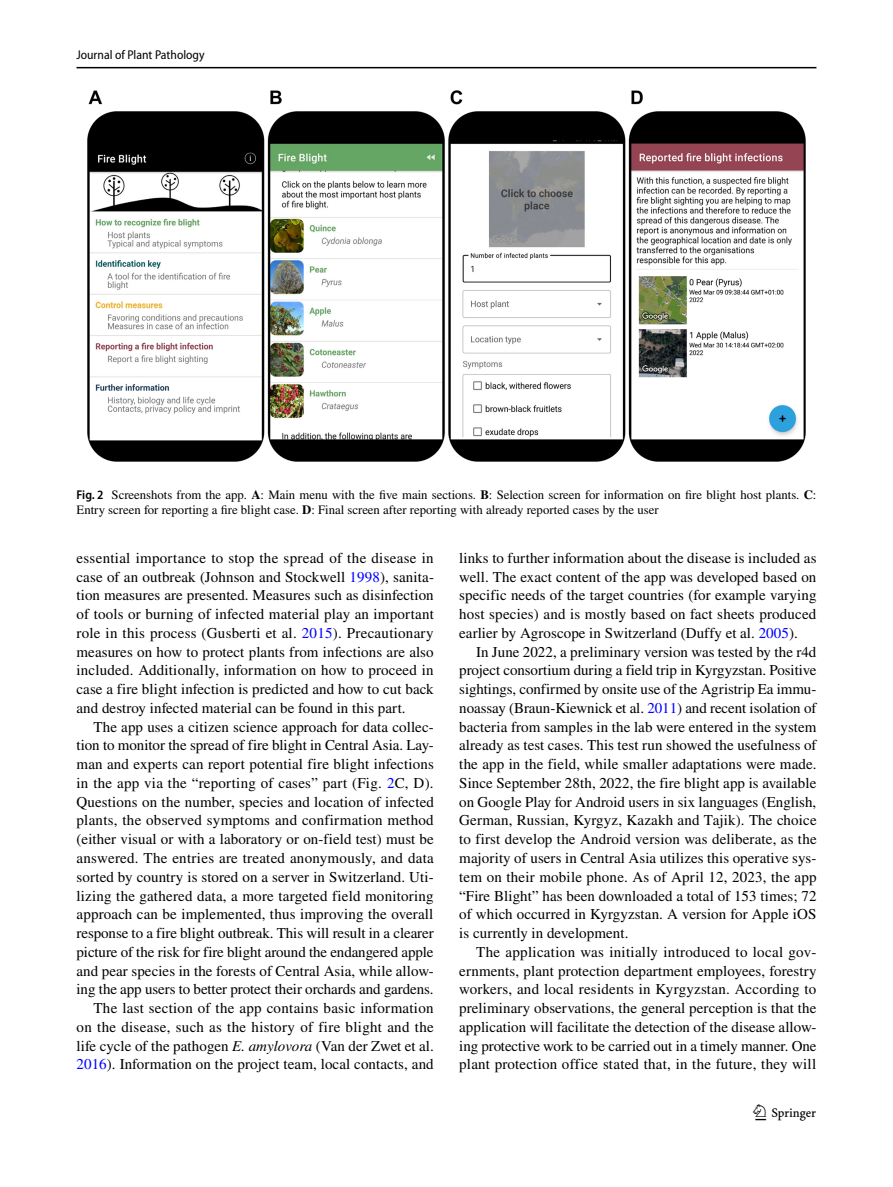
<style>
.page{position:relative;width:893px;height:1187px;background:#fff}
.page>*{position:absolute;margin:0;border:0;box-sizing:border-box;transform-origin:0 0}
.t1{font:22.5px "Springnew Regular 3";color:#000}
.t2{font:15px/18.8px "STIX";letter-spacing:.005em;color:#000;text-align:justify}
.t3{font:12.75px/15px "STIX";color:#000}
.t4{font:semi-condensed 12.75px "Myriad Pro";color:#000}
.s1{font-family:"Myriad Pro";font-weight:600;font-stretch:semi-condensed}
.s2{font-weight:700}
.s3{color:#00f}
.s4{font-style:italic}
</style>
<div class="page">
<hr style="left:77px;top:67px;width:739px;height:1px;background:#000">
<img style="left:87px;top:90px;width:719px;height:372px">
<p class="t4" style="left:77px;top:48px;width:130px">Journal of Plant Pathology</p>
<p class="t3" style="left:77px;top:487px;width:741px"><span class="s1">Fig. 2</span> Screenshots from the app. <span class="s2">A</span>: Main menu with the five main sections. <span class="s2">B</span>: Selection screen for information on fire blight host plants. <span class="s2">C</span>:<br>Entry screen for reporting a fire blight case. <span class="s2">D</span>: Final screen after reporting with already reported cases by the user</p>
<p class="t2" style="left:77px;top:549px;width:359px">essential importance to stop the spread of the disease in case of an outbreak (Johnson and Stockwell <span class="s3">1998</span>), sanita&shy;tion measures are presented. Measures such as disinfection of tools or burning of infected material play an important role in this process (Gusberti et al. <span class="s3">2015</span>). Precautionary measures on how to protect plants from infections are also included. Additionally, information on how to proceed in case a fire blight infection is predicted and how to cut back and destroy infected material can be found in this part.</p>
<p class="t2" style="left:77px;top:718px;width:359px;text-align:right">The app uses a citizen science approach for data collec&shy;tion to monitor the spread of fire blight in Central Asia. Lay&shy;man and experts can report potential fire blight infections in the app via the “reporting of cases” part (Fig. <span class="s3">2</span>C, D).<br>Questions on the number, species and location of infected plants, the observed symptoms and confirmation method (either visual or with a laboratory or on-field test) must be answered. The entries are treated anonymously, and data sorted by country is stored on a server in Switzerland. Uti&shy;lizing the gathered data, a more targeted field monitoring approach can be implemented, thus improving the overall response to a fire blight outbreak. This will result in a clearer picture of the risk for fire blight around the endangered apple and pear species in the forests of Central Asia, while allow&shy;ing the app users to better protect their orchards and gardens.<br>The last section of the app contains basic information on the disease, such as the history of fire blight and the life cycle of the pathogen <span class="s4">E. amylovora</span> (Van der Zwet et al.<br><span class="s3">2016</span>). Information on the project team, local contacts, and</p>
<p class="t2" style="left:459px;top:549px;width:359px">links to further information about the disease is included as well. The exact content of the app was developed based on specific needs of the target countries (for example varying host species) and is mostly based on fact sheets produced earlier by Agroscope in Switzerland (Duffy et al. <span class="s3">2005</span>).</p>
<p class="t2" style="left:459px;top:643px;width:359px;text-indent:17px">In June 2022, a preliminary version was tested by the r4d project consortium during a field trip in Kyrgyzstan. Positive sightings, confirmed by onsite use of the Agristrip Ea immu&shy;noassay (Braun-Kiewnick et al. <span class="s3">2011</span>) and recent isolation of bacteria from samples in the lab were entered in the system already as test cases. This test run showed the usefulness of the app in the field, while smaller adaptations were made.<br>Since September 28th, 2022, the fire blight app is available on Google Play for Android users in six languages (English, German, Russian, Kyrgyz, Kazakh and Tajik). The choice to first develop the Android version was deliberate, as the majority of users in Central Asia utilizes this operative sys&shy;tem on their mobile phone. As of April 12, 2023, the app “Fire Blight” has been downloaded a total of 153 times; 72 of which occurred in Kyrgyzstan. A version for Apple iOS is currently in development.</p>
<p class="t2" style="left:459px;top:943px;width:359px;text-indent:17px">The application was initially introduced to local gov&shy;ernments, plant protection department employees, forestry workers, and local residents in Kyrgyzstan. According to preliminary observations, the general perception is that the application will facilitate the detection of the disease allow&shy;ing protective work to be carried out in a timely manner. One plant protection office stated that, in the future, they will</p>
<h1 class="t1" style="left:755px;top:1104px;width:62px">1 3</h1>
</div>
